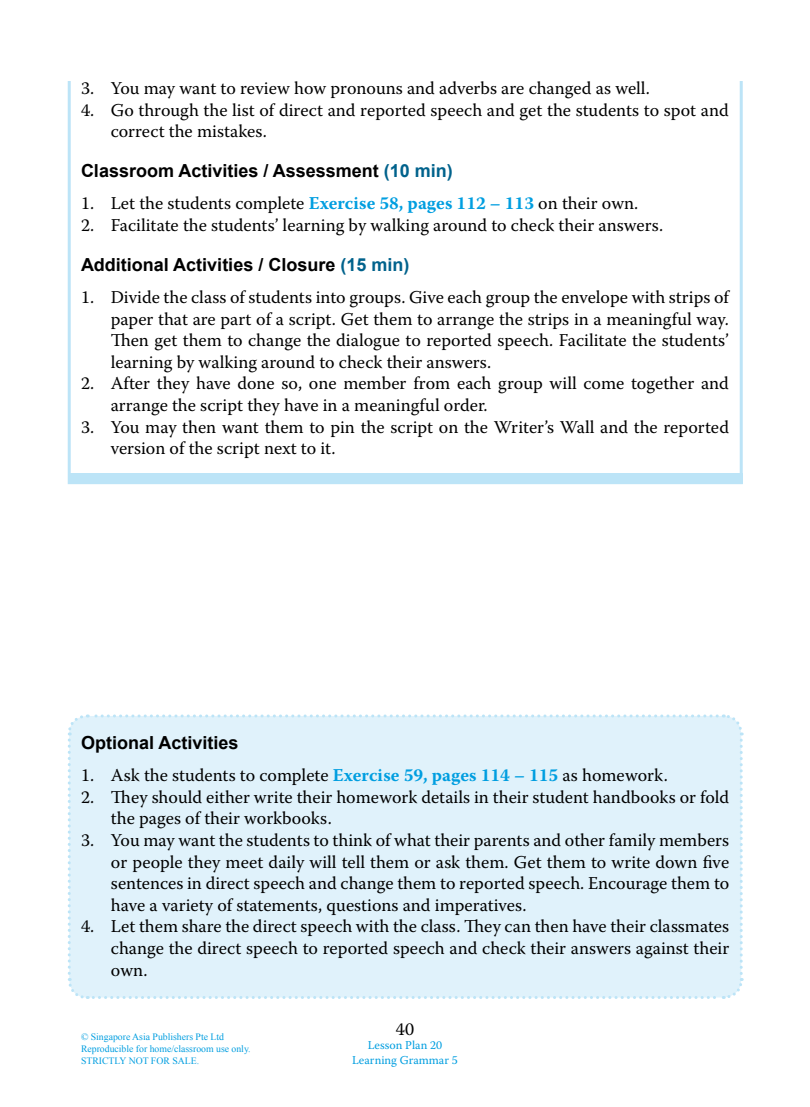
<style>
.page{position:relative;width:810px;height:1107px;background:#fff}
.page>*{position:absolute;margin:0;border:0;box-sizing:border-box;transform-origin:0 0}
.t1{font:18px/21.6px "Warnock Pro";color:#000}
.t2{font:700 18px "Arial";color:#000}
.t3{font:12px/14.4px "Warnock Pro";color:#009ee0;text-align:center}
.t4{font:9.75px/11.7px "Times New Roman";color:#009ee0}
.s1{color:#00628c}
.s2{font-weight:700;color:#009ee0}
</style>
<div class="page">
<svg style="left:67px;top:81px;width:676px;height:404px"></svg>
<div style="left:68px;top:473px;width:675px;height:11px;background:#bce4f7"></div>
<div style="left:67px;top:714px;width:677px;height:285px;background:#e0f2fb"></div>
<svg style="left:338px;top:254px;width:73px;height:25px"></svg>
<p class="t1" style="left:81px;top:77px;width:570px">3. You may want to review how pronouns and adverbs are changed as well.</p>
<p class="t1" style="left:111px;top:99px;width:620px;text-indent:-30px">4. Go through the list of direct and reported speech and get the students to spot and correct the mistakes.</p>
<p class="t2" style="left:81px;top:161px;width:373px">Classroom Activities / Assessment <span class="s1">(10 min)</span></p>
<p class="t1" style="left:81px;top:192px;width:559px">1 . Let the students complete <span class="s2">Exercise 58, pages 112 – 113</span> on their own.</p>
<p class="t1" style="left:81px;top:214px;width:584px">2. Facilitate the students’ learning by walking around to check their answers.</p>
<p class="t2" style="left:81px;top:254px;width:330px">Additional Activities / Closure <span class="s1">(15 min)</span></p>
<p class="t1" style="left:111px;top:286px;width:620px;text-align:justify;text-indent:-30px">1 . Divide the class of students into groups. Give each group the envelope with strips of paper that are part of a script. Get them to arrange the strips in a meaningful way.<br>Then get them to change the dialogue to reported speech. Facilitate the students’ learning by walking around to check their answers.</p>
<p class="t1" style="left:111px;top:372px;width:620px;text-indent:-30px">2. After they have done so, one member from each group will come together and arrange the script they have in a meaningful order.</p>
<p class="t1" style="left:111px;top:416px;width:620px;text-indent:-30px">3. You may then want them to pin the script on the Writer’s Wall and the reported version of the script next to it.</p>
<p class="t2" style="left:81px;top:733px;width:159px">Optional Activities</p>
<p class="t1" style="left:81px;top:764px;width:588px">1 . Ask the students to complete <span class="s2">Exercise 59, pages 114 – 115</span> as homework.</p>
<p class="t1" style="left:111px;top:786px;width:620px;text-indent:-30px">2. They should either write their homework details in their student handbooks or fold the pages of their workbooks.</p>
<p class="t1" style="left:111px;top:829px;width:620px;text-align:justify;text-indent:-30px">3. You may want the students to think of what their parents and other family members or people they meet daily will tell them or ask them. Get them to write down five sentences in direct speech and change them to reported speech. Encourage them to have a variety of statements, questions and imperatives.</p>
<p class="t1" style="left:111px;top:915px;width:620px;text-align:justify;text-indent:-30px">4. Let them share the direct speech with the class. They can then have their classmates change the direct speech to reported speech and check their answers against their own.</p>
<p class="t4" style="left:81px;top:1031px;width:171px">© Singapore Asia Publishers Pte Ltd<br>Reproducible for home/classroom use only.<br>STRICTLY NOT FOR SALE.</p>
<p class="t1" style="left:396px;top:1018px;width:16px">40</p>
<p class="t3" style="left:352px;top:1038px;width:107px">Lesson Plan 20<br>Learning Grammar 5</p>
</div>
